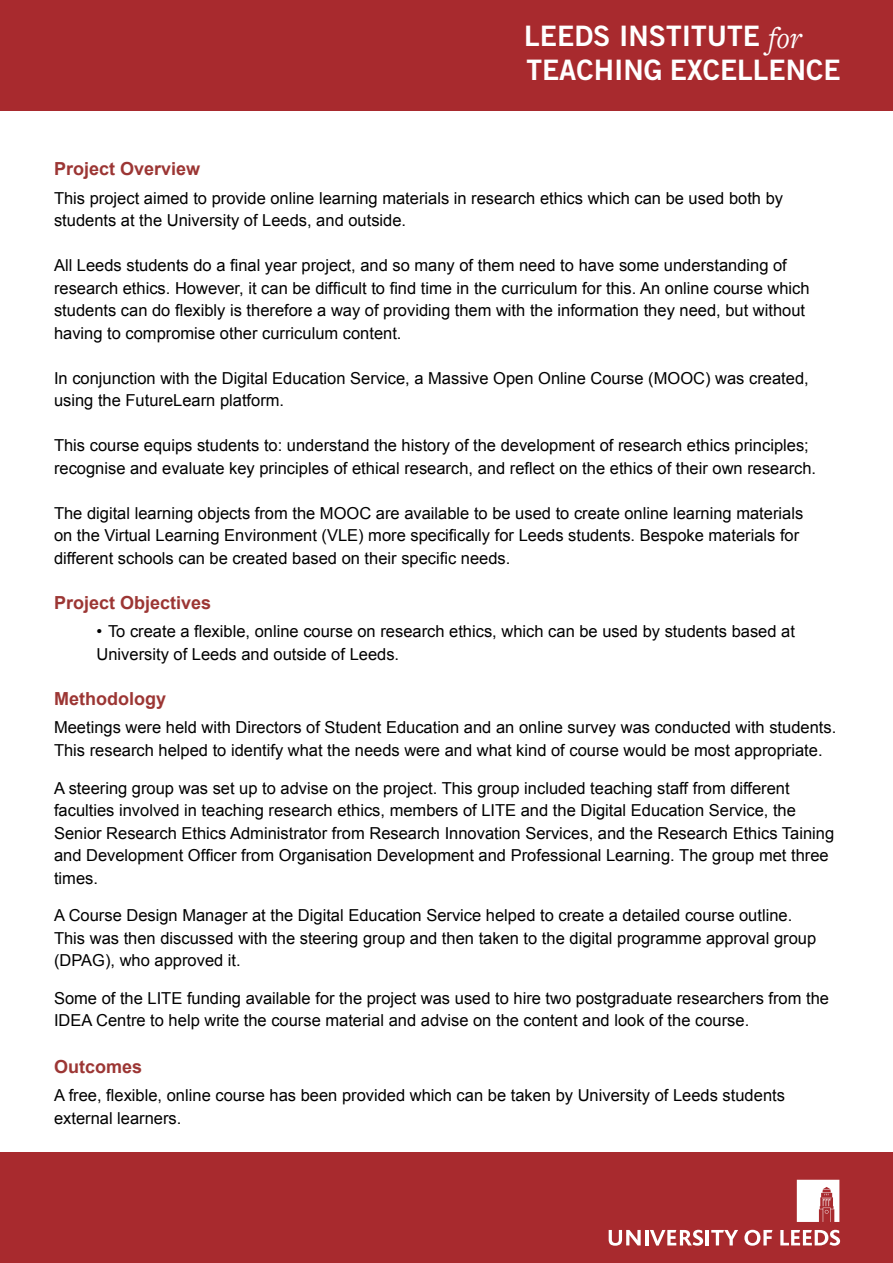
<style>
.page{position:relative;width:893px;height:1263px;background:#fff}
.page>*{position:absolute;margin:0;border:0;box-sizing:border-box;transform-origin:0 0}
.t1{font:28.2px/33.8px "Trade Gothic LT Std Bd 2";color:#fff}
.t2{font:700 18px "Arial";color:#9c3634}
.t3{font:16.5px/22.5px "Arial";color:#000}
.s1{font-family:"Freight Text Pro";font-style:italic;font-size:30.9px}
</style>
<div class="page">
<div style="left:0;top:1152px;width:893px;height:111px;background:#a82a2e"></div>
<div style="left:0;top:0;width:893px;height:110px;background:#a82a2e"></div>
<svg style="left:797px;top:1180px;width:42px;height:42px;background:#ecd0d1"></svg>
<svg style="left:609px;top:1230px;width:32px;height:16px"></svg>
<hr style="left:645px;top:1230px;width:3px;height:15px;background:#fff">
<svg style="left:650px;top:1230px;width:53px;height:16px"></svg>
<hr style="left:706px;top:1230px;width:3px;height:15px;background:#fff">
<svg style="left:711px;top:1230px;width:27px;height:15px"></svg>
<svg style="left:744px;top:1230px;width:28px;height:16px"></svg>
<svg style="left:780px;top:1230px;width:60px;height:16px"></svg>
<h1 class="t1" style="left:524px;top:19px;width:318px">LEEDS INSTITUTE <span class="s1">for<br></span>TEACHING EXCELLENCE</h1>
<p class="t2" style="left:54px;top:157px;width:148px">Project Overview</p>
<p class="t3" style="left:54px;top:187px;width:731px">This project aimed to provide online learning materials in research ethics which can be used both by students at the University of Leeds, and outside.</p>
<p class="t3" style="left:54px;top:255px;width:757px">All Leeds students do a final year project, and so many of them need to have some understanding of research ethics. However, it can be difficult to find time in the curriculum for this. An online course which students can do flexibly is therefore a way of providing them with the information they need, but without having to compromise other curriculum content.</p>
<p class="t3" style="left:54px;top:367px;width:756px">In conjunction with the Digital Education Service, a Massive Open Online Course (MOOC) was created, using the FutureLearn platform.</p>
<p class="t3" style="left:54px;top:435px;width:764px">This course equips students to: understand the history of the development of research ethics principles; recognise and evaluate key principles of ethical research, and reflect on the ethics of their own research.</p>
<p class="t3" style="left:54px;top:502px;width:751px">The digital learning objects from the MOOC are available to be used to create online learning materials on the Virtual Learning Environment (VLE) more specifically for Leeds students. Bespoke materials for different schools can be created based on their specific needs.</p>
<p class="t2" style="left:54px;top:591px;width:159px">Project Objectives</p>
<p class="t3" style="left:97px;top:621px;width:700px">• To create a flexible, online course on research ethics, which can be used by students based at<br>University of Leeds and outside of Leeds.</p>
<p class="t2" style="left:54px;top:687px;width:113px">Methodology</p>
<p class="t3" style="left:54px;top:717px;width:784px">Meetings were held with Directors of Student Education and an online survey was conducted with students.<br>This research helped to identify what the needs were and what kind of course would be most appropriate.</p>
<p class="t3" style="left:54px;top:777px;width:782px">A steering group was set up to advise on the project. This group included teaching staff from different faculties involved in teaching research ethics, members of LITE and the Digital Education Service, the Senior Research Ethics Administrator from Research Innovation Services, and the Research Ethics Taining and Development Officer from Organisation Development and Professional Learning. The group met three times.</p>
<p class="t3" style="left:54px;top:904px;width:764px">A Course Design Manager at the Digital Education Service helped to create a detailed course outline.<br>This was then discussed with the steering group and then taken to the digital programme approval group (DPAG), who approved it.</p>
<p class="t3" style="left:54px;top:987px;width:776px">Some of the LITE funding available for the project was used to hire two postgraduate researchers from the<br>IDEA Centre to help write the course material and advise on the content and look of the course.</p>
<p class="t2" style="left:54px;top:1054px;width:90px">Outcomes</p>
<p class="t3" style="left:54px;top:1084px;width:732px">A free, flexible, online course has been provided which can be taken by University of Leeds students external learners.</p>
</div>
